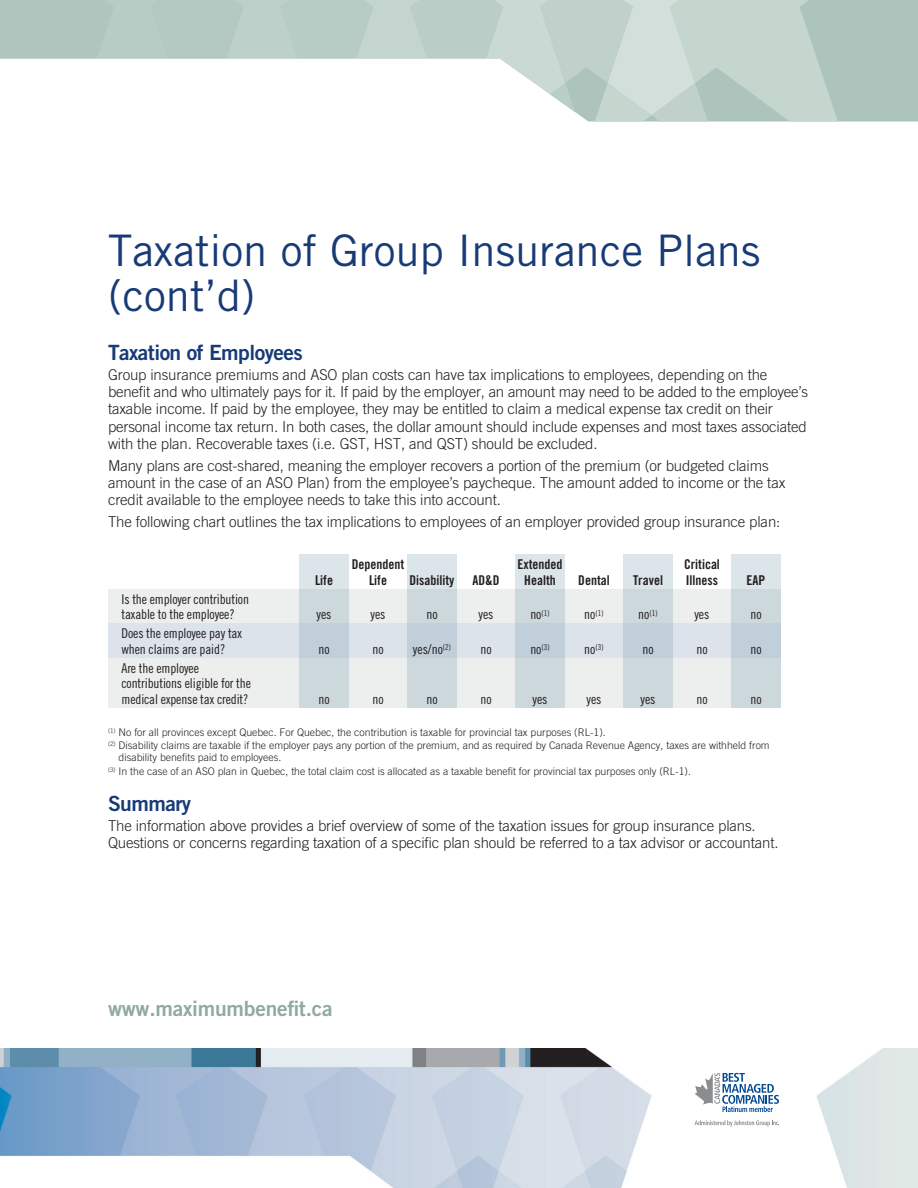
<style>
.page{position:relative;width:918px;height:1188px;background:#fff}
.page>*{position:absolute;margin:0;border:0;box-sizing:border-box;transform-origin:0 0}
.Page_2_Headline{font:43.5px/45px "Trade Gothic";color:#183b77}
.Subhead{font:21px "Trade Gothic Bold Two";letter-spacing:-.025em;color:#183b77}
.t1{font:21px "Trade Gothic Bold Two";letter-spacing:-.01em;color:#90aa9f}
.Body_copy{font:300 15px/17.2px "Trade Gothic";letter-spacing:-.01em;color:#231f20}
.Body_copy-2{font:13.5px/15.8px "Trade Gothic Cond Eighteen";letter-spacing:-.01em;color:#231f20}
.Body_copy-3{font:13.5px "Trade Gothic Bold Cond Twenty";color:#231f20}
.Body_copy-4{font:300 10.5px/12px "Trade Gothic";color:#231f20}
.Body_copy-5{font:8.1px "Trade Gothic Cond Eighteen";color:#231f20}
.s1{font-size:13.5px}
</style>
<div class="page">
<div style="left:108px;top:589px;width:673px;height:35px;background:#ecefed"></div>
<div style="left:108px;top:624px;width:673px;height:34px;background:#dde3eb"></div>
<div style="left:108px;top:658px;width:673px;height:50px;background:#ecefed"></div>
<div style="left:299px;top:555px;width:50px;height:153px;background:linear-gradient(to bottom,#d6e0e6,#c5d1d7)"></div>
<div style="left:407px;top:555px;width:50px;height:153px;background:linear-gradient(to bottom,#d6e0e6,#c5d1d7)"></div>
<div style="left:515px;top:555px;width:50px;height:153px;background:linear-gradient(to bottom,#d6e0e6,#c5d1d7)"></div>
<div style="left:623px;top:555px;width:50px;height:153px;background:linear-gradient(to bottom,#d6e0e6,#c5d1d7)"></div>
<div style="left:731px;top:555px;width:50px;height:153px;background:linear-gradient(to bottom,#d6e0e6,#c5d1d7)"></div>
<img style="left:0;top:1048px;width:918px;height:140px">
<div style="left:838px;top:0;width:80px;height:122px;background:#acc4bb"></div>
<svg style="left:0;top:0;width:838px;height:122px"></svg>
<svg style="left:695px;top:1073px;width:84px;height:39px"></svg>
<svg style="left:695px;top:1120px;width:84px;height:7px"></svg>
<p class="Page_2_Headline" style="left:108px;top:228px;width:654px">Taxation of Group Insurance Plans (cont’d)</p>
<p class="Subhead" style="left:108px;top:339px;width:196px">Taxation of Employees</p>
<p class="Body_copy" style="left:108px;top:366px;width:702px">Group insurance premiums and ASO plan costs can have tax implications to employees, depending on the benefit and who ultimately pays for it. If paid by the employer, an amount may need to be added to the employee’s taxable income. If paid by the employee, they may be entitled to claim a medical expense tax credit on their personal income tax return. In both cases, the dollar amount should include expenses and most taxes associated with the plan. Recoverable taxes (i.e. GST, HST, and QST) should be excluded.</p>
<p class="Body_copy" style="left:108px;top:457px;width:679px">Many plans are cost-shared, meaning the employer recovers a portion of the premium (or budgeted claims amount in the case of an ASO Plan) from the employee’s paycheque. The amount added to income or the tax credit available to the employee needs to take this into account.</p>
<p class="Body_copy" style="left:108px;top:513px;width:674px">The following chart outlines the tax implications to employees of an employer provided group insurance plan:</p>
<p class="Body_copy-3" style="left:352px;top:556px;width:54px">Dependent</p>
<p class="Body_copy-3" style="left:518px;top:556px;width:46px">Extended</p>
<p class="Body_copy-3" style="left:684px;top:556px;width:37px">Critical</p>
<p class="Body_copy-3" style="left:315px;top:572px;width:19px">Life</p>
<p class="Body_copy-3" style="left:369px;top:572px;width:19px">Life</p>
<p class="Body_copy-3" style="left:410px;top:572px;width:46px">Disability</p>
<p class="Body_copy-3" style="left:473px;top:572px;width:28px">AD&amp;D</p>
<p class="Body_copy-3" style="left:524px;top:572px;width:33px">Health</p>
<p class="Body_copy-3" style="left:578px;top:572px;width:33px">Dental</p>
<p class="Body_copy-3" style="left:633px;top:572px;width:31px">Travel</p>
<p class="Body_copy-3" style="left:686px;top:572px;width:34px">Illness</p>
<p class="Body_copy-3" style="left:747px;top:572px;width:20px">EAP</p>
<p class="Body_copy-2" style="left:122px;top:591px;width:129px">Is the employer contribution taxable to the employee?</p>
<p class="Body_copy-2" style="left:317px;top:606px;width:16px">yes</p>
<p class="Body_copy-2" style="left:371px;top:606px;width:16px">yes</p>
<p class="Body_copy-2" style="left:426px;top:606px;width:13px">no</p>
<p class="Body_copy-2" style="left:479px;top:606px;width:16px">yes</p>
<p class="Body_copy-5" style="left:530px;top:608px;width:21px"><span class="s1">no</span>(1)</p>
<p class="Body_copy-5" style="left:584px;top:608px;width:21px"><span class="s1">no</span>(1)</p>
<p class="Body_copy-5" style="left:638px;top:608px;width:21px"><span class="s1">no</span>(1)</p>
<p class="Body_copy-2" style="left:695px;top:606px;width:16px">yes</p>
<p class="Body_copy-2" style="left:750px;top:606px;width:13px">no</p>
<p class="Body_copy-2" style="left:122px;top:625px;width:122px">Does the employee pay tax when claims are paid?</p>
<p class="Body_copy-2" style="left:318px;top:641px;width:13px">no</p>
<p class="Body_copy-2" style="left:372px;top:641px;width:13px">no</p>
<p class="Body_copy-2" style="left:413px;top:641px;width:40px">yes/no<sup>(2)</sup></p>
<p class="Body_copy-2" style="left:480px;top:641px;width:13px">no</p>
<p class="Body_copy-5" style="left:530px;top:643px;width:21px"><span class="s1">no</span>(3)</p>
<p class="Body_copy-5" style="left:584px;top:643px;width:21px"><span class="s1">no</span>(3)</p>
<p class="Body_copy-2" style="left:642px;top:641px;width:13px">no</p>
<p class="Body_copy-2" style="left:696px;top:641px;width:13px">no</p>
<p class="Body_copy-2" style="left:750px;top:641px;width:13px">no</p>
<p class="Body_copy-2" style="left:122px;top:660px;width:131px">Are the employee contributions eligible for the medical expense tax credit?</p>
<p class="Body_copy-2" style="left:318px;top:691px;width:13px">no</p>
<p class="Body_copy-2" style="left:372px;top:691px;width:13px">no</p>
<p class="Body_copy-2" style="left:426px;top:691px;width:13px">no</p>
<p class="Body_copy-2" style="left:480px;top:691px;width:13px">no</p>
<p class="Body_copy-2" style="left:533px;top:691px;width:16px">yes</p>
<p class="Body_copy-2" style="left:587px;top:691px;width:16px">yes</p>
<p class="Body_copy-2" style="left:641px;top:691px;width:16px">yes</p>
<p class="Body_copy-2" style="left:696px;top:691px;width:13px">no</p>
<p class="Body_copy-2" style="left:750px;top:691px;width:13px">no</p>
<p class="Body_copy-4" style="left:108px;top:726px;width:499px"><sup>(1)</sup> No for all provinces except Quebec. For Quebec, the contribution is taxable for provincial tax purposes (RL-1).</p>
<p class="Body_copy-4" style="left:119px;top:739px;width:653px;text-indent:-11px"><sup>(2)</sup> Disability claims are taxable if the employer pays any portion of the premium, and as required by Canada Revenue Agency, taxes are withheld from disability benefits paid to employees.</p>
<p class="Body_copy-4" style="left:108px;top:765px;width:584px"><sup>(3)</sup> In the case of an ASO plan in Quebec, the total claim cost is allocated as a taxable benefit for provincial tax purposes only (RL-1).</p>
<p class="Subhead" style="left:108px;top:790px;width:85px">Summary</p>
<p class="Body_copy" style="left:108px;top:817px;width:672px">The information above provides a brief overview of some of the taxation issues for group insurance plans.<br>Questions or concerns regarding taxation of a specific plan should be referred to a tax advisor or accountant.</p>
<p class="t1" style="left:108px;top:995px;width:226px">www.maximumbenefit.ca</p>
</div>
